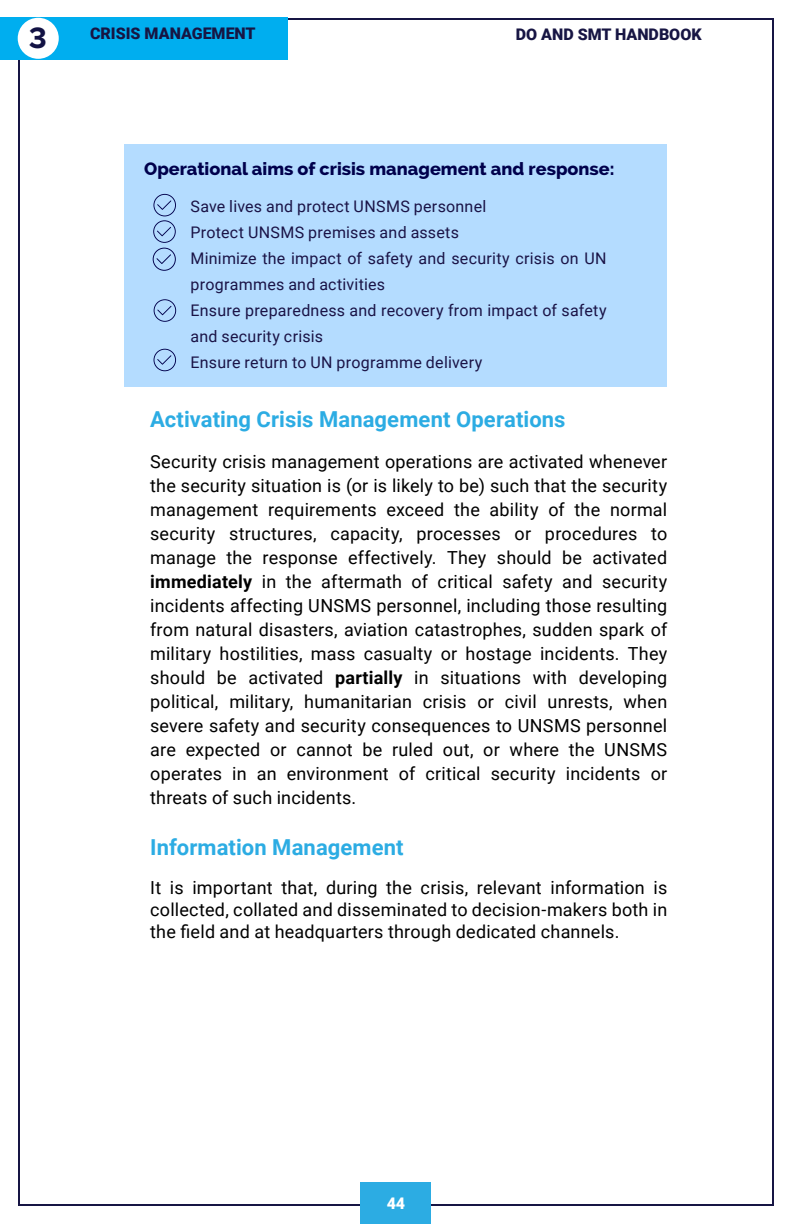
<style>
.page{position:relative;width:792px;height:1224px;background:#fff}
.page>*{position:absolute;margin:0;border:0;box-sizing:border-box;transform-origin:0 0}
.t1{font:700 29.6px "Metropolis";color:#121244}
.t2{font:700 22px "Roboto";letter-spacing:.005em;color:#2cace3}
.t3{font:18px/24px "Roboto";letter-spacing:.01em;color:#000;text-align:justify}
.t4{font:800 18px "Raleway";color:#00004c}
.t5{font:16px/26px "Roboto";letter-spacing:.015em;color:#1a1346}
.t6{font:900 16px "Roboto";color:#171543}
.t7{font:900 16px "Roboto";color:#fff}
.s1{font-weight:700}
</style>
<div class="page">
<div style="left:360px;top:1182px;width:71px;height:42px;background:#2cace3"></div>
<div style="left:0;top:18px;width:288px;height:42px;background:#00aeef"></div>
<div style="left:18px;top:18px;width:41px;height:41px;background:#fff;border-radius:50%"></div>
<div style="left:125px;top:144px;width:542px;height:243px;background:#b4dcff"></div>
<svg style="left:154px;top:299px;width:22px;height:23px"></svg>
<svg style="left:154px;top:349px;width:22px;height:22px"></svg>
<svg style="left:153px;top:194px;width:23px;height:77px"></svg>
<h1 class="t1" style="left:29px;top:19px;width:19px">3</h1>
<p class="t6" style="left:90px;top:22px;width:167px">CRISIS MANAGEMENT</p>
<p class="t6" style="left:516px;top:23px;width:187px">DO AND SMT HANDBOOK</p>
<p class="t4" style="left:144px;top:158px;width:472px">Operational aims of crisis management and response:</p>
<p class="t5" style="left:191px;top:193px;width:418px">Save lives and protect UNSMS personnel<br>Protect UNSMS premises and assets<br>Minimize the impact of safety and security crisis on UN programmes and activities<br>Ensure preparedness and recovery from impact of safety and security crisis<br>Ensure return to UN programme delivery</p>
<p class="t2" style="left:150px;top:403px;width:417px">Activating Crisis Management Operations</p>
<p class="t3" style="left:150px;top:449px;width:519px">Security crisis management operations are activated whenever the security situation is (or is likely to be) such that the security management requirements exceed the ability of the normal security structures, capacity, processes or procedures to manage the response effectively. They should be activated <span class="s1">immediately</span> in the aftermath of critical safety and security incidents affecting UNSMS personnel, including those resulting from natural disasters, aviation catastrophes, sudden spark of military hostilities, mass casualty or hostage incidents. They should be activated <span class="s1">partially</span> in situations with developing political, military, humanitarian crisis or civil unrests, when severe safety and security consequences to UNSMS personnel are expected or cannot be ruled out, or where the UNSMS operates in an environment of critical security incidents or threats of such incidents.</p>
<p class="t2" style="left:150px;top:831px;width:255px">Information Management</p>
<p class="t3" style="left:150px;top:875px;width:519px;line-height:22px">It is important that, during the crisis, relevant information is collected, collated and disseminated to decision-makers both in the field and at headquarters through dedicated channels.</p>
<p class="t7" style="left:387px;top:1192px;width:20px">44</p>
</div>
